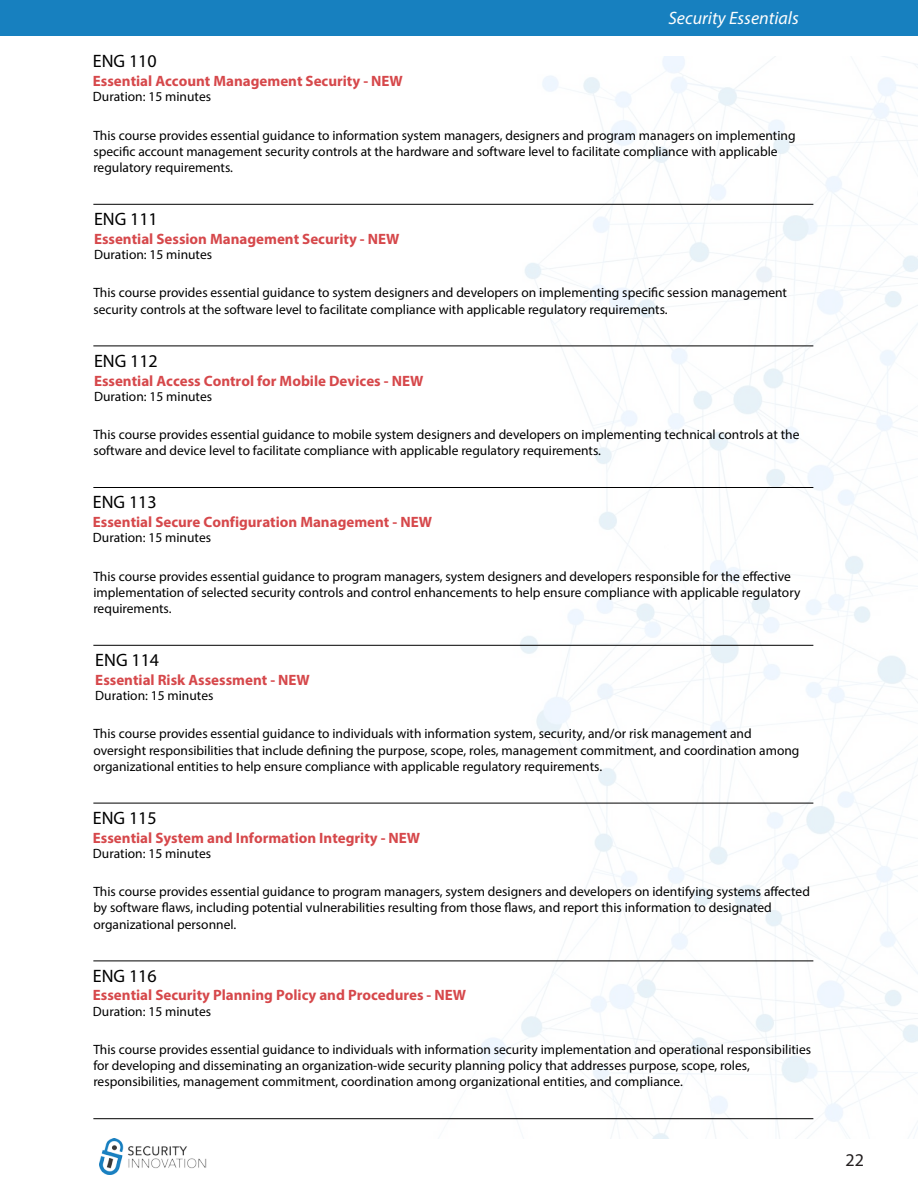
<style>
.page{position:relative;width:918px;height:1188px;background:#fff}
.page>*{position:absolute;margin:0;border:0;box-sizing:border-box;transform-origin:0 0}
.t1{font:18px "Myriad Pro";color:#000}
.t2{font:italic 18px "Myriad Pro";color:#fdfdfd}
.t3{font:18px "Myriad Pro";color:#231f20}
.t4{font:700 15px "Myriad Pro";color:#d6484b}
.t5{font:13.5px/16.2px "Myriad Pro";color:#000}
</style>
<div class="page">
<img style="left:99px;top:1139px;width:108px;height:35px">
<img style="left:410px;top:57px;width:507px;height:1082px">
<div style="left:0;top:0;width:918px;height:36px;background:#1780bf"></div>
<hr style="left:93px;top:204px;width:720px;height:1px;background:#000">
<hr style="left:93px;top:346px;width:720px;height:1px;background:#000">
<hr style="left:93px;top:487px;width:720px;height:1px;background:#000">
<hr style="left:93px;top:645px;width:720px;height:1px;background:#000">
<hr style="left:93px;top:803px;width:720px;height:1px;background:#000">
<hr style="left:93px;top:961px;width:720px;height:1px;background:#000">
<hr style="left:93px;top:1118px;width:720px;height:1px;background:#000">
<h1 class="t2" style="left:668px;top:6px;width:132px">Security Essentials</h1>
<h1 class="t1" style="left:93px;top:50px;width:65px">ENG 110</h1>
<p class="t4" style="left:93px;top:71px;width:311px">Essential Account Management Security - NEW</p>
<p class="t5" style="left:93px;top:88px;width:120px">Duration: 15 minutes</p>
<p class="t5" style="left:93px;top:127px;width:704px">This course provides essential guidance to information system managers, designers and program managers on implementing specific account management security controls at the hardware and software level to facilitate compliance with applicable regulatory requirements.</p>
<h1 class="t1" style="left:94px;top:208px;width:65px">ENG 111</h1>
<p class="t4" style="left:94px;top:229px;width:307px">Essential Session Management Security - NEW</p>
<p class="t5" style="left:94px;top:246px;width:120px">Duration: 15 minutes</p>
<p class="t5" style="left:93px;top:284px;width:695px">This course provides essential guidance to system designers and developers on implementing specific session management security controls at the software level to facilitate compliance with applicable regulatory requirements.</p>
<h1 class="t1" style="left:94px;top:350px;width:65px">ENG 112</h1>
<p class="t4" style="left:94px;top:371px;width:331px">Essential Access Control for Mobile Devices - NEW</p>
<p class="t5" style="left:94px;top:388px;width:120px">Duration: 15 minutes</p>
<p class="t5" style="left:93px;top:426px;width:708px">This course provides essential guidance to mobile system designers and developers on implementing technical controls at the software and device level to facilitate compliance with applicable regulatory requirements.</p>
<h1 class="t1" style="left:93px;top:491px;width:65px">ENG 113</h1>
<p class="t4" style="left:93px;top:512px;width:341px">Essential Secure Configuration Management - NEW</p>
<p class="t5" style="left:93px;top:529px;width:120px">Duration: 15 minutes</p>
<p class="t5" style="left:93px;top:568px;width:709px">This course provides essential guidance to program managers, system designers and developers responsible for the effective implementation of selected security controls and control enhancements to help ensure compliance with applicable regulatory requirements.</p>
<h1 class="t1" style="left:95px;top:649px;width:65px">ENG 114</h1>
<p class="t4" style="left:95px;top:670px;width:216px">Essential Risk Assessment - NEW</p>
<p class="t5" style="left:95px;top:687px;width:120px">Duration: 15 minutes</p>
<p class="t5" style="left:93px;top:725px;width:708px">This course provides essential guidance to individuals with information system, security, and/or risk management and oversight responsibilities that include defining the purpose, scope, roles, management commitment, and coordination among organizational entities to help ensure compliance with applicable regulatory requirements.</p>
<h1 class="t1" style="left:93px;top:807px;width:65px">ENG 115</h1>
<p class="t4" style="left:93px;top:828px;width:329px">Essential System and Information Integrity - NEW</p>
<p class="t5" style="left:93px;top:845px;width:120px">Duration: 15 minutes</p>
<p class="t5" style="left:93px;top:883px;width:718px">This course provides essential guidance to program managers, system designers and developers on identifying systems affected by software flaws, including potential vulnerabilities resulting from those flaws, and report this information to designated organizational personnel.</p>
<h1 class="t1" style="left:93px;top:964px;width:65px">ENG 116</h1>
<p class="t4" style="left:93px;top:985px;width:375px">Essential Security Planning Policy and Procedures - NEW</p>
<p class="t5" style="left:93px;top:1003px;width:120px">Duration: 15 minutes</p>
<p class="t5" style="left:93px;top:1041px;width:719px">This course provides essential guidance to individuals with information security implementation and operational responsibilities for developing and disseminating an organization-wide security planning policy that addresses purpose, scope, roles, responsibilities, management commitment, coordination among organizational entities, and compliance.</p>
<h1 class="t3" style="left:846px;top:1148px;width:20px">22</h1>
</div>
